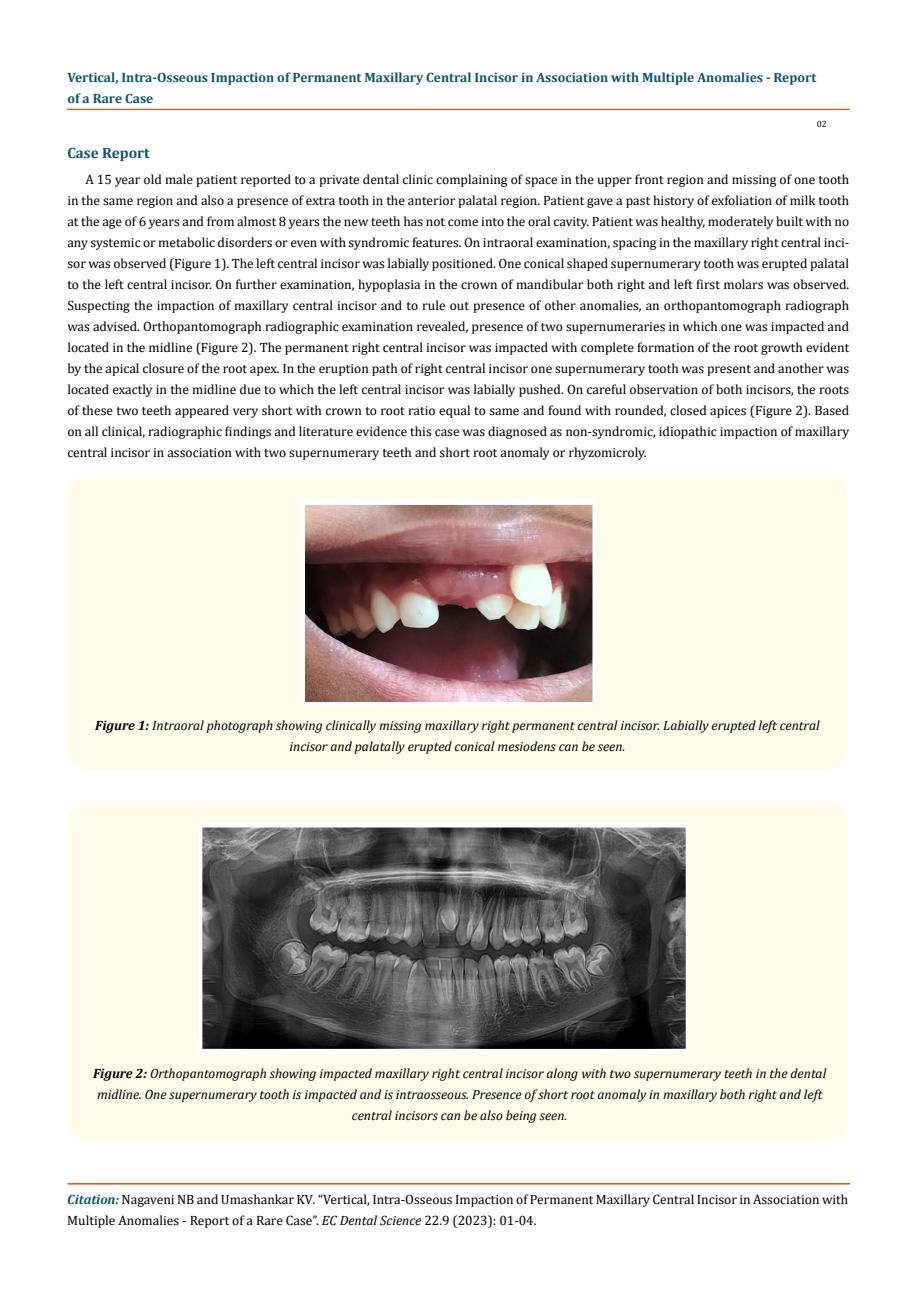
<style>
.page{position:relative;width:917px;height:1296px;background:#fff}
.page>*{position:absolute;margin:0;border:0;box-sizing:border-box;transform-origin:0 0}
.t1{font:700 15px "Cambria";color:#0e546a}
.t2{font:13.5px/21px "Cambria";color:#000}
.t3{font:italic 13.5px/21px "Cambria";color:#000;text-align:center}
.t4{font:700 13.5px/21px "Cambria";color:#0e546a}
.t5{font:9px "Cambria";color:#000}
.s1{font-weight:700}
.s2{font-weight:700;font-style:italic;color:#0e546a}
.s3{font-style:italic}
</style>
<div class="page">
<div style="left:67px;top:109px;width:782px;height:1px;border:1px solid #e05d1a"></div>
<div style="left:68px;top:803px;width:780px;height:337px;background:#fffde9;border-radius:18px"></div>
<img style="left:199px;top:823px;width:489px;height:231px">
<div style="left:67px;top:477px;width:780px;height:293px;background:#fffde9;border-radius:18px"></div>
<img style="left:302px;top:499px;width:294px;height:206px">
<p class="t4" style="left:68px;top:67px;width:750px">Vertical, Intra-Osseous Impaction of Permanent Maxillary Central Incisor in Association with Multiple Anomalies - Report of a Rare Case</p>
<p class="t5" style="left:816px;top:118px;width:11px">02</p>
<p class="t1" style="left:67px;top:143px;width:84px">Case Report</p>
<p class="t2" style="left:67px;top:169px;width:783px;text-align:justify;text-indent:18px">A 15 year old male patient reported to a private dental clinic complaining of space in the upper front region and missing of one tooth in the same region and also a presence of extra tooth in the anterior palatal region. Patient gave a past history of exfoliation of milk tooth at the age of 6 years and from almost 8 years the new teeth has not come into the oral cavity. Patient was healthy, moderately built with no any systemic or metabolic disorders or even with syndromic features. On intraoral examination, spacing in the maxillary right central inci&shy;sor was observed (Figure 1). The left central incisor was labially positioned. One conical shaped supernumerary tooth was erupted palatal to the left central incisor. On further examination, hypoplasia in the crown of mandibular both right and left first molars was observed.<br>Suspecting the impaction of maxillary central incisor and to rule out presence of other anomalies, an orthopantomograph radiograph was advised. Orthopantomograph radiographic examination revealed, presence of two supernumeraries in which one was impacted and located in the midline (Figure 2). The permanent right central incisor was impacted with complete formation of the root growth evident by the apical closure of the root apex. In the eruption path of right central incisor one supernumerary tooth was present and another was located exactly in the midline due to which the left central incisor was labially pushed. On careful observation of both incisors, the roots of these two teeth appeared very short with crown to root ratio equal to same and found with rounded, closed apices (Figure 2). Based on all clinical, radiographic findings and literature evidence this case was diagnosed as non-syndromic, idiopathic impaction of maxillary central incisor in association with two supernumerary teeth and short root anomaly or rhyzomicroly.</p>
<p class="t3" style="left:95px;top:714px;width:726px"><span class="s1">Figure 1:</span> Intraoral photograph showing clinically missing maxillary right permanent central incisor. Labially erupted left central incisor and palatally erupted conical mesiodens can be seen.</p>
<p class="t3" style="left:93px;top:1063px;width:734px"><span class="s1">Figure 2:</span> Orthopantomograph showing impacted maxillary right central incisor along with two supernumerary teeth in the dental midline. One supernumerary tooth is impacted and is intraosseous. Presence of short root anomaly in maxillary both right and left central incisors can be also being seen.</p>
<p class="t2" style="left:67px;top:1189px;width:782px"><span class="s2">Citation:</span> Nagaveni NB and Umashankar KV<span class="s3">.</span> “Vertical, Intra-Osseous Impaction of Permanent Maxillary Central Incisor in Association with<br>Multiple Anomalies - Report of a Rare Case”. <span class="s3">EC Dental Science</span> 22.9 (2023): 01-04.</p>
</div>
